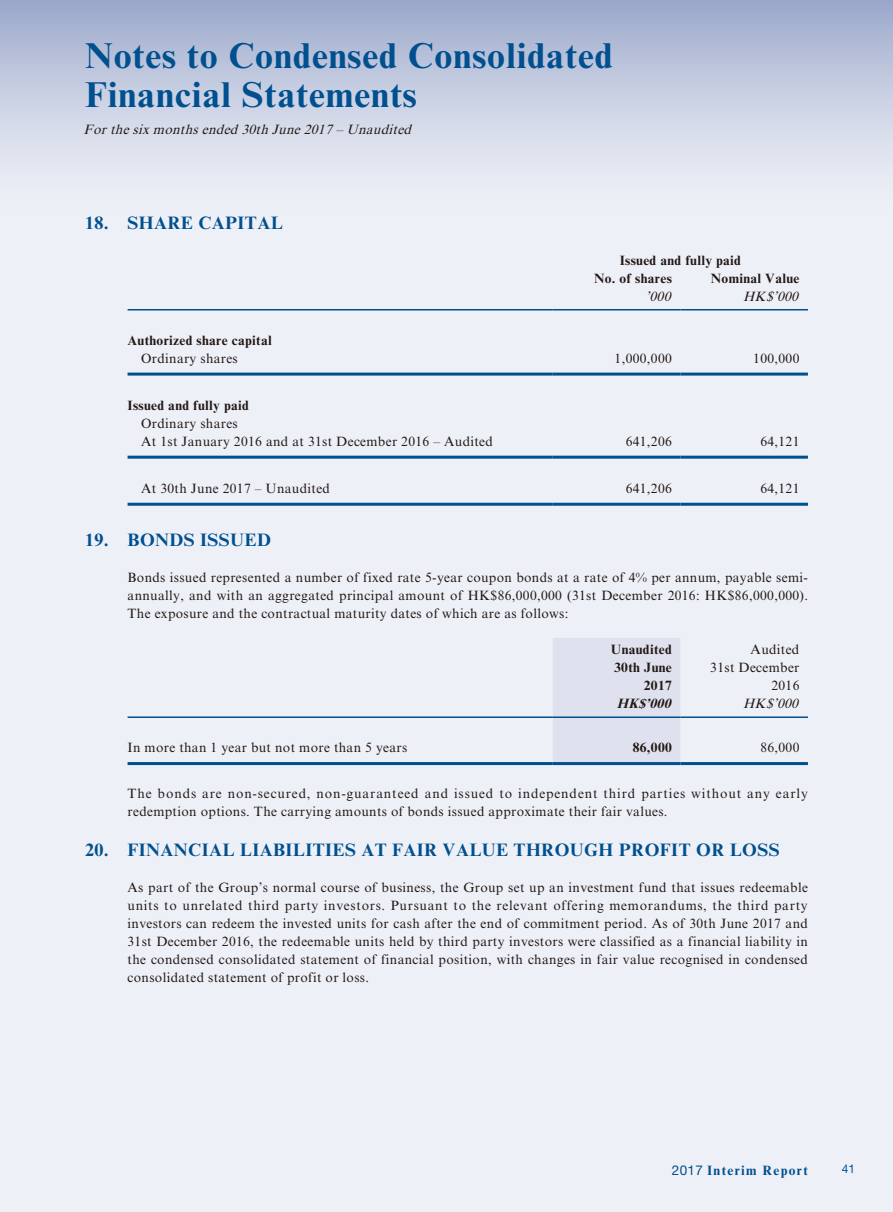
<style>
.page{position:relative;width:893px;height:1212px;background:#eef0f7}
.page>*{position:absolute;margin:0;border:0;box-sizing:border-box;transform-origin:0 0}
.t1{font:700 36px/39px "Times New Roman MT Std";letter-spacing:.025em;color:#00508f}
.t2{font:700 18px "Times New Roman MT Std";letter-spacing:.025em;color:#00508f}
.t3{font:13.5px/18px "Times New Roman MT Std";letter-spacing:.025em;color:#231916;text-align:justify}
.t4{font:13.5px/18px "Times New Roman MT Std";letter-spacing:.065em;color:#231916}
.t5{font:700 13.5px/18px "Times New Roman MT Std";letter-spacing:.025em;color:#231916}
.t6{font:italic 13.5px "Times New Roman MT Std";color:#231916}
.t7{font:700 13.5px "Times New Roman MT Std";letter-spacing:.095em;color:#00508f}
.t8{font:italic 700 13.5px "Times New Roman MT Std";color:#231916}
.t9{font:12px "Helvetica Neue LT Std";color:#00508f}
.s1{font-family:"Helvetica Neue LT Std";font-weight:400}
</style>
<div class="page">
<div style="left:0;top:0;width:893px;height:215px;background:linear-gradient(to bottom,#9faccd,#f7f8fc)"></div>
<hr style="left:128px;top:309px;width:425px;height:1px;background:#00508f">
<hr style="left:553px;top:309px;width:127px;height:1px;background:#00508f">
<hr style="left:680px;top:309px;width:128px;height:1px;background:#00508f">
<hr style="left:128px;top:373px;width:425px;height:3px;background:#00508f">
<hr style="left:553px;top:373px;width:127px;height:3px;background:#00508f">
<hr style="left:680px;top:373px;width:128px;height:3px;background:#00508f">
<hr style="left:128px;top:456px;width:425px;height:3px;background:#00508f">
<hr style="left:553px;top:456px;width:127px;height:3px;background:#00508f">
<hr style="left:680px;top:456px;width:128px;height:3px;background:#00508f">
<hr style="left:128px;top:503px;width:425px;height:3px;background:#00508f">
<hr style="left:553px;top:503px;width:127px;height:3px;background:#00508f">
<hr style="left:680px;top:503px;width:128px;height:3px;background:#00508f">
<div style="left:553px;top:638px;width:127px;height:124px;background:#dfe2ee"></div>
<hr style="left:128px;top:716px;width:425px;height:2px;background:#00508f">
<hr style="left:553px;top:716px;width:127px;height:2px;background:#00508f">
<hr style="left:680px;top:716px;width:128px;height:2px;background:#00508f">
<hr style="left:128px;top:762px;width:425px;height:3px;background:#00508f">
<hr style="left:553px;top:762px;width:127px;height:3px;background:#00508f">
<hr style="left:680px;top:762px;width:128px;height:3px;background:#00508f">
<h1 class="t1" style="left:85px;top:35px;width:529px">Notes to Condensed Consolidated<br>Financial Statements</h1>
<p class="t6" style="left:84px;top:121px;width:333px">Forthesixmonthsended 30th June2017–Unaudited</p>
<h2 class="t2" style="left:85px;top:211px;width:199px">18. SHARE CAPITAL</h2>
<p class="t5" style="left:594px;top:251px;width:149px;text-indent:26px">Issued and fully paid<br>No. of shares</p>
<p class="t5" style="left:711px;top:269px;width:90px">Nominal Value</p>
<p class="t6" style="left:646px;top:288px;width:31px">’000</p>
<p class="t6" style="left:743px;top:288px;width:61px">HK$’000</p>
<p class="t5" style="left:128px;top:331px;width:146px">Authorized share capital</p>
<p class="t3" style="left:141px;top:349px;width:98px">Ordinary shares</p>
<p class="t3" style="left:615px;top:349px;width:59px">1,000,000</p>
<p class="t3" style="left:753px;top:349px;width:48px">100,000</p>
<p class="t5" style="left:128px;top:396px;width:123px">Issued and fully paid</p>
<p class="t3" style="left:141px;top:414px;width:353px">Ordinary shares<br>At 1st January 2016 and at 31st December 2016 – Audited</p>
<p class="t3" style="left:626px;top:432px;width:48px">641,206</p>
<p class="t3" style="left:760px;top:432px;width:41px">64,121</p>
<p class="t3" style="left:141px;top:479px;width:190px">At 30th June 2017 – Unaudited</p>
<p class="t3" style="left:626px;top:479px;width:48px">641,206</p>
<p class="t3" style="left:760px;top:479px;width:41px">64,121</p>
<h2 class="t2" style="left:85px;top:529px;width:187px">19. BONDS ISSUED</h2>
<p class="t3" style="left:128px;top:569px;width:682px">Bonds issued represented a number of fixed rate 5-year coupon bonds at a rate of 4% per annum, payable semi&shy;annually, and with an aggregated principal amount of HK$86,000,000 (31st December 2016: HK$86,000,000).<br>The exposure and the contractual maturity dates of which are as follows:</p>
<p class="t5" style="left:611px;top:640px;width:62px">Unaudited<br>30th June</p>
<p class="t3" style="left:710px;top:641px;width:91px;text-align:right">Audited<br>31st December</p>
<p class="t5" style="left:644px;top:676px;width:30px">2017</p>
<p class="t3" style="left:771px;top:677px;width:30px">2016</p>
<p class="t8" style="left:617px;top:695px;width:59px">HK$’000</p>
<p class="t6" style="left:743px;top:696px;width:61px">HK$’000</p>
<p class="t3" style="left:128px;top:739px;width:281px">In more than 1 year but not more than 5 years</p>
<p class="t5" style="left:633px;top:738px;width:41px">86,000</p>
<p class="t3" style="left:760px;top:739px;width:41px">86,000</p>
<p class="t4" style="left:128px;top:784px;width:682px">The bonds are non-secured, non-guaranteed and issued to independent third parties without any early redemption options. The carrying amounts of bonds issued approximate their fair values.</p>
<h2 class="t2" style="left:85px;top:839px;width:696px">20. FINANCIAL LIABILITIES AT FAIR VALUE THROUGH PROFIT OR LOSS</h2>
<p class="t3" style="left:128px;top:878px;width:682px">As part of the Group’s normal course of business, the Group set up an investment fund that issues redeemable units to unrelated third party investors. Pursuant to the relevant offering memorandums, the third party investors can redeem the invested units for cash after the end of commitment period. As of 30th June 2017 and 31st December 2016, the redeemable units held by third party investors were classified as a financial liability in the condensed consolidated statement of financial position, with changes in fair value recognised in condensed consolidated statement of profit or loss.</p>
<p class="t7" style="left:672px;top:1162px;width:138px"><span class="s1">2017</span> Interim Report</p>
<p class="t9" style="left:842px;top:1162px;width:15px">41</p>
</div>
